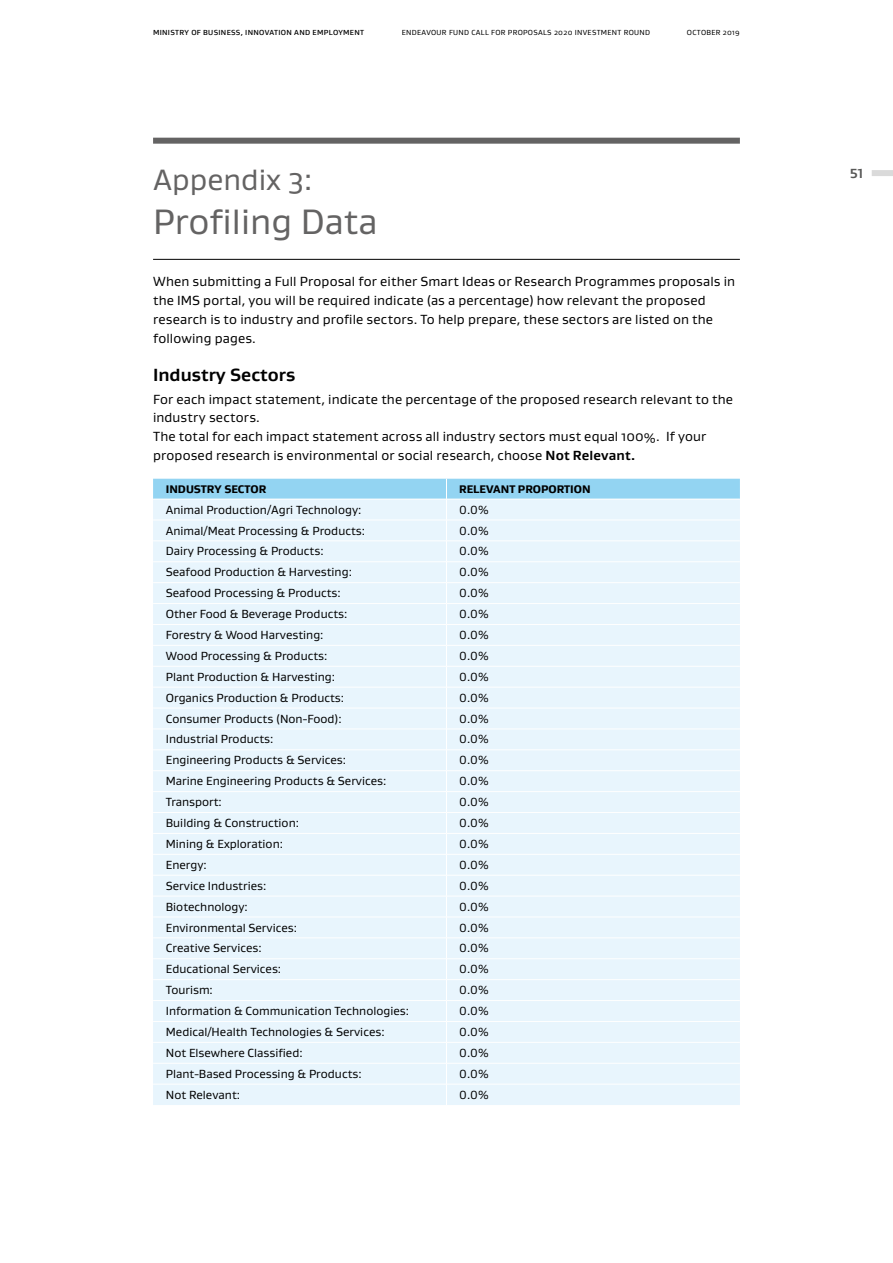
<style>
.page{position:relative;width:893px;height:1263px;background:#fff}
.page>*{position:absolute;margin:0;border:0;box-sizing:border-box;transform-origin:0 0}
.Section_Header_Gusta{font:36px "Gustan";color:#646363}
.Section_Header_Gusta-2{font:30px "Gustan";color:#646363}
.Heading_1_Gustan{font:700 18px "Gustan";color:#000}
.Body_text_Gustan{font:13.5px/18.8px "Gustan";letter-spacing:.01em;color:#000}
.t1{font:700 13.5px "Gustan";color:#575756}
.Table_text_Gustan{font:12px "Gustan";color:#000}
.Table_text_xbold_Gus{font:800 11.25px "Gustan";color:#000}
.t2{font:7.5px "Gustan";letter-spacing:.04em;color:#000}
.t3{font:500 7.5px "Gustan";letter-spacing:.04em;color:#000}
.s1{font-weight:700}
</style>
<div class="page">
<div style="left:872px;top:170px;width:21px;height:6px;background:#dadada"></div>
<div style="left:153px;top:138px;width:587px;height:6px;background:#646363"></div>
<hr style="left:153px;top:259px;width:587px;height:1px;background:#000">
<svg style="left:153px;top:479px;width:587px;height:626px;background:#e6f4fc"></svg>
<p class="t3" style="left:153px;top:27px;width:212px">MINISTRY OF BUSINESS, INNOVATION AND EMPLOYMENT</p>
<p class="t2" style="left:402px;top:27px;width:250px">ENDEAVOUR FUND CALL FOR PROPOSALS 2020 INVESTMENT ROUND</p>
<p class="t2" style="left:687px;top:27px;width:55px">OCTOBER 2019</p>
<p class="Section_Header_Gusta-2" style="left:153px;top:161px;width:161px">Appendix 3:</p>
<p class="Section_Header_Gusta" style="left:153px;top:198px;width:226px">Profiling Data</p>
<p class="Body_text_Gustan" style="left:153px;top:272px;width:583px">When submitting a Full Proposal for either Smart Ideas or Research Programmes proposals in the IMS portal, you will be required indicate (as a percentage) how relevant the proposed research is to industry and profile sectors. To help prepare, these sectors are listed on the following pages.</p>
<p class="Heading_1_Gustan" style="left:153px;top:363px;width:144px">Industry Sectors</p>
<p class="Body_text_Gustan" style="left:153px;top:389px;width:582px">For each impact statement, indicate the percentage of the proposed research relevant to the industry sectors.</p>
<p class="Body_text_Gustan" style="left:153px;top:427px;width:555px">The total for each impact statement across all industry sectors must equal 100%. If your proposed research is environmental or social research, choose <span class="s1">Not Relevant.</span></p>
<p class="Table_text_xbold_Gus" style="left:166px;top:481px;width:102px">INDUSTRY SECTOR</p>
<p class="Table_text_xbold_Gus" style="left:459px;top:481px;width:133px">RELEVANT PROPORTION</p>
<p class="Table_text_Gustan" style="left:166px;top:502px;width:197px">Animal Production/Agri Technology:</p>
<p class="Table_text_Gustan" style="left:459px;top:502px;width:31px">0.0%</p>
<p class="Table_text_Gustan" style="left:166px;top:523px;width:201px">Animal/Meat Processing &amp; Products:</p>
<p class="Table_text_Gustan" style="left:459px;top:523px;width:31px">0.0%</p>
<p class="Table_text_Gustan" style="left:166px;top:543px;width:159px">Dairy Processing &amp; Products:</p>
<p class="Table_text_Gustan" style="left:459px;top:543px;width:31px">0.0%</p>
<p class="Table_text_Gustan" style="left:166px;top:564px;width:188px">Seafood Production &amp; Harvesting:</p>
<p class="Table_text_Gustan" style="left:459px;top:564px;width:31px">0.0%</p>
<p class="Table_text_Gustan" style="left:166px;top:585px;width:176px">Seafood Processing &amp; Products:</p>
<p class="Table_text_Gustan" style="left:459px;top:585px;width:31px">0.0%</p>
<p class="Table_text_Gustan" style="left:166px;top:606px;width:183px">Other Food &amp; Beverage Products:</p>
<p class="Table_text_Gustan" style="left:459px;top:606px;width:31px">0.0%</p>
<p class="Table_text_Gustan" style="left:166px;top:627px;width:159px">Forestry &amp; Wood Harvesting:</p>
<p class="Table_text_Gustan" style="left:459px;top:627px;width:31px">0.0%</p>
<p class="Table_text_Gustan" style="left:166px;top:648px;width:163px">Wood Processing &amp; Products:</p>
<p class="Table_text_Gustan" style="left:459px;top:648px;width:31px">0.0%</p>
<p class="Table_text_Gustan" style="left:166px;top:669px;width:171px">Plant Production &amp; Harvesting:</p>
<p class="Table_text_Gustan" style="left:459px;top:669px;width:31px">0.0%</p>
<p class="Table_text_Gustan" style="left:166px;top:690px;width:180px">Organics Production &amp; Products:</p>
<p class="Table_text_Gustan" style="left:459px;top:690px;width:31px">0.0%</p>
<p class="Table_text_Gustan" style="left:166px;top:711px;width:177px">Consumer Products (Non-Food):</p>
<p class="Table_text_Gustan" style="left:459px;top:711px;width:31px">0.0%</p>
<p class="Table_text_Gustan" style="left:166px;top:731px;width:109px">Industrial Products:</p>
<p class="Table_text_Gustan" style="left:459px;top:731px;width:31px">0.0%</p>
<p class="Table_text_Gustan" style="left:166px;top:752px;width:182px">Engineering Products &amp; Services:</p>
<p class="Table_text_Gustan" style="left:459px;top:752px;width:31px">0.0%</p>
<p class="Table_text_Gustan" style="left:166px;top:773px;width:222px">Marine Engineering Products &amp; Services:</p>
<p class="Table_text_Gustan" style="left:459px;top:773px;width:31px">0.0%</p>
<p class="Table_text_Gustan" style="left:166px;top:794px;width:58px">Transport:</p>
<p class="Table_text_Gustan" style="left:459px;top:794px;width:31px">0.0%</p>
<p class="Table_text_Gustan" style="left:166px;top:815px;width:135px">Building &amp; Construction:</p>
<p class="Table_text_Gustan" style="left:459px;top:815px;width:31px">0.0%</p>
<p class="Table_text_Gustan" style="left:166px;top:836px;width:119px">Mining &amp; Exploration:</p>
<p class="Table_text_Gustan" style="left:459px;top:836px;width:31px">0.0%</p>
<p class="Table_text_Gustan" style="left:166px;top:857px;width:42px">Energy:</p>
<p class="Table_text_Gustan" style="left:459px;top:857px;width:31px">0.0%</p>
<p class="Table_text_Gustan" style="left:166px;top:878px;width:102px">Service Industries:</p>
<p class="Table_text_Gustan" style="left:459px;top:878px;width:31px">0.0%</p>
<p class="Table_text_Gustan" style="left:166px;top:899px;width:84px">Biotechnology:</p>
<p class="Table_text_Gustan" style="left:459px;top:899px;width:31px">0.0%</p>
<p class="Table_text_Gustan" style="left:166px;top:919px;width:133px">Environmental Services:</p>
<p class="Table_text_Gustan" style="left:459px;top:919px;width:31px">0.0%</p>
<p class="Table_text_Gustan" style="left:166px;top:940px;width:97px">Creative Services:</p>
<p class="Table_text_Gustan" style="left:459px;top:940px;width:31px">0.0%</p>
<p class="Table_text_Gustan" style="left:166px;top:961px;width:117px">Educational Services:</p>
<p class="Table_text_Gustan" style="left:459px;top:961px;width:31px">0.0%</p>
<p class="Table_text_Gustan" style="left:166px;top:982px;width:49px">Tourism:</p>
<p class="Table_text_Gustan" style="left:459px;top:982px;width:31px">0.0%</p>
<p class="Table_text_Gustan" style="left:166px;top:1003px;width:245px">Information &amp; Communication Technologies:</p>
<p class="Table_text_Gustan" style="left:459px;top:1003px;width:31px">0.0%</p>
<p class="Table_text_Gustan" style="left:166px;top:1024px;width:220px">Medical/Health Technologies &amp; Services:</p>
<p class="Table_text_Gustan" style="left:459px;top:1024px;width:31px">0.0%</p>
<p class="Table_text_Gustan" style="left:166px;top:1045px;width:138px">Not Elsewhere Classified:</p>
<p class="Table_text_Gustan" style="left:459px;top:1045px;width:31px">0.0%</p>
<p class="Table_text_Gustan" style="left:166px;top:1066px;width:197px">Plant-Based Processing &amp; Products:</p>
<p class="Table_text_Gustan" style="left:459px;top:1066px;width:31px">0.0%</p>
<p class="Table_text_Gustan" style="left:166px;top:1087px;width:76px">Not Relevant:</p>
<p class="Table_text_Gustan" style="left:459px;top:1087px;width:31px">0.0%</p>
<p class="t1" style="left:850px;top:164px;width:15px">51</p>
</div>
